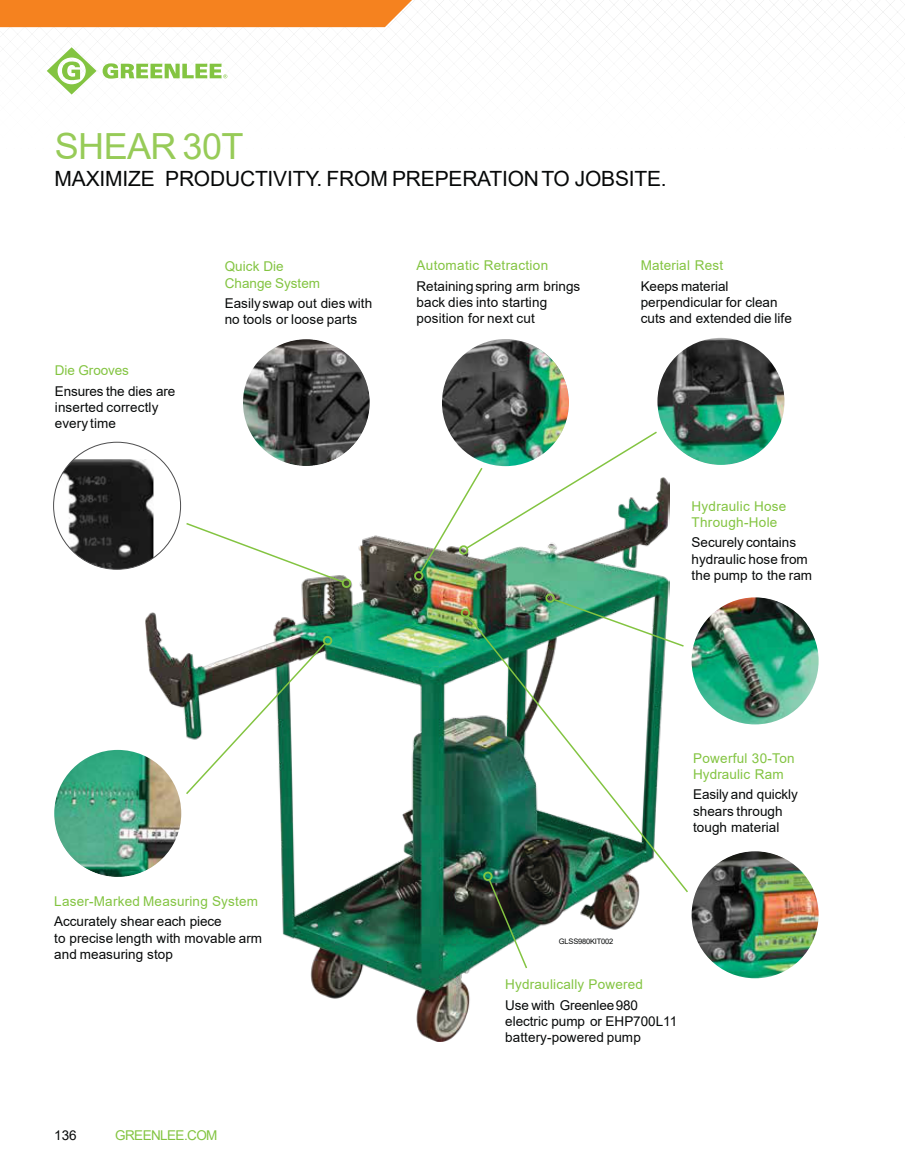
<style>
.page{position:relative;width:905px;height:1175px;background:#fff}
.page>*{position:absolute;margin:0;border:0;box-sizing:border-box;transform-origin:0 0}
.t1{font:36px "font 000000002 a 036100";letter-spacing:-.015em;color:#97cb58}
.t2{font:21px "font 000000002 a 036100";letter-spacing:-.01em;color:#070909}
.t3{font:13.5px/16.2px "font 000000002 a 036100";color:#070909}
.t4{font:13.5px/16.2px "font 000000002 a 036100";letter-spacing:.015em;color:#83c441}
.t5{font:13.5px "font 000000002 a 036100";letter-spacing:-.045em;color:#83c441}
.t6{font:13.5px "font 000000002 a 036100";letter-spacing:-.005em;color:#83c441}
.t7{font:7.5px "font 000000002 a 036100";letter-spacing:-.025em;color:#070909}
</style>
<div class="page">
<img style="left:0;top:0;width:905px;height:79px">
<svg style="left:0;top:0;width:442px;height:27px;background:#f58d34"></svg>
<svg style="left:47px;top:47px;width:50px;height:48px"></svg>
<svg style="left:103px;top:63px;width:124px;height:16px"></svg>
<img style="left:145px;top:477px;width:525px;height:564px">
<img style="left:466px;top:614px;width:222px;height:280px">
<svg style="left:460px;top:608px;width:11px;height:10px"></svg>
<svg style="left:185px;top:521px;width:168px;height:68px"></svg>
<svg style="left:184px;top:635px;width:148px;height:160px"></svg>
<img style="left:657px;top:338px;width:127px;height:127px;border-radius:50%">
<div style="left:54px;top:442px;width:127px;height:127px;background:#fff;border-radius:50%"></div>
<img style="left:54px;top:459px;width:99px;height:110px">
<img style="left:54px;top:750px;width:127px;height:127px;border-radius:50%">
<img style="left:691px;top:851px;width:127px;height:127px;border-radius:50%">
<img style="left:545px;top:592px;width:140px;height:56px">
<img style="left:691px;top:597px;width:127px;height:127px;border-radius:50%">
<img style="left:243px;top:339px;width:127px;height:127px;border-radius:50%">
<svg style="left:487px;top:877px;width:41px;height:93px"></svg>
<div style="left:483px;top:871px;width:10px;height:10px;border:2px solid #83c441;border-radius:50%"></div>
<svg style="left:413px;top:430px;width:245px;height:150px"></svg>
<img style="left:442px;top:339px;width:127px;height:127px;border-radius:50%">
<h1 class="t1" style="left:55px;top:127px;width:190px">SHEAR 30T</h1>
<h2 class="t2" style="left:55px;top:167px;width:613px">MAXIMIZE PRODUCTIVITY. FROM PREPERATIONTO JOBSITE.</h2>
<p class="t6" style="left:55px;top:363px;width:76px">Die Grooves</p>
<p class="t3" style="left:55px;top:383px;width:122px">Ensures the dies are inserted correctly every time</p>
<p class="t4" style="left:225px;top:258px;width:97px">Quick Die<br>Change System</p>
<p class="t3" style="left:225px;top:295px;width:149px">Easily swap out dies with no tools or loose parts</p>
<p class="t4" style="left:416px;top:257px;width:133px">Automatic Retraction</p>
<p class="t3" style="left:416px;top:278px;width:165px">Retaining spring arm brings back dies into starting position for next cut</p>
<p class="t4" style="left:641px;top:257px;width:84px">Material Rest</p>
<p class="t3" style="left:641px;top:278px;width:153px">Keeps material perpendicular for clean cuts and extended die life</p>
<p class="t4" style="left:691px;top:498px;width:96px">Hydraulic Hose<br>Through-Hole</p>
<p class="t3" style="left:691px;top:534px;width:122px">Securely contains hydraulic hose from the pump to the ram</p>
<p class="t4" style="left:54px;top:893px;width:205px">Laser-Marked Measuring System</p>
<p class="t3" style="left:54px;top:913px;width:209px">Accurately shear each piece<br>to precise length with movable arm and measuring stop</p>
<p class="t3" style="left:54px;top:1127px;width:24px">136</p>
<p class="t5" style="left:115px;top:1127px;width:104px">GREENLEE.COM</p>
<p class="t4" style="left:693px;top:750px;width:103px">Powerful 30-Ton<br>Hydraulic Ram</p>
<p class="t3" style="left:693px;top:786px;width:106px">Easily and quickly shears through tough material</p>
<p class="t7" style="left:559px;top:937px;width:56px">GLSS980KIT002</p>
<p class="t4" style="left:505px;top:976px;width:139px">Hydraulically Powered</p>
<p class="t3" style="left:505px;top:996px;width:173px">Use with Greenlee980 electric pump or EHP700L11 battery-powered pump</p>
</div>
